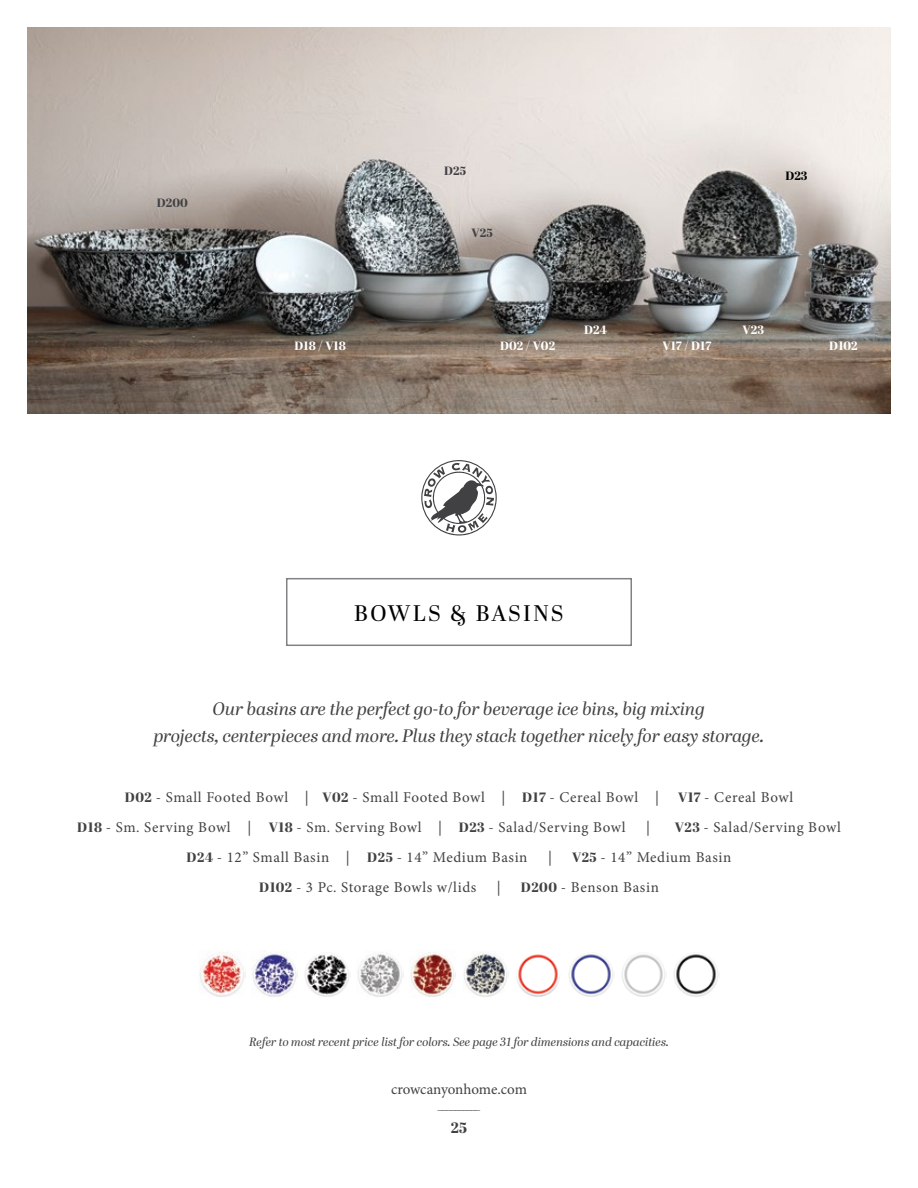
<style>
.page{position:relative;width:918px;height:1188px;background:#fff}
.page>*{position:absolute;margin:0;border:0;box-sizing:border-box;transform-origin:0 0}
.t1{font:22.5px "Abril Display";letter-spacing:.09em;color:#000}
.t2{font:italic 18px/27px "Abril Display";color:#414042;text-align:center}
.t3{font:15px "Minion Pro";letter-spacing:.04em;color:#414042}
.t4{font:15px "Minion Pro";letter-spacing:-.01em;color:#414042}
.t5{font:15px "Minion Pro";color:#808285}
.t6{font:800 15px "Abril Display";color:#414042}
.t7{font:italic 12px "Abril Display";color:#414042}
.t8{font:800 12px "Abril Display";letter-spacing:.01em;color:#fff}
.t9{font:800 12px "Abril Display";letter-spacing:.01em;color:#414042}
.t10{font:800 12px "Abril Display";color:#000}
.s1{font-family:"Abril Display";font-weight:800;font-size:13.5px}
</style>
<div class="page">
<svg style="left:421px;top:460px;width:76px;height:76px"></svg>
<div style="left:286px;top:578px;width:346px;height:68px;border:2px solid #808285"></div>
<img style="left:674px;top:954px;width:44px;height:43px">
<img style="left:305px;top:955px;width:44px;height:42px">
<img style="left:569px;top:954px;width:44px;height:43px">
<img style="left:251px;top:951px;width:47px;height:46px">
<img style="left:410px;top:952px;width:46px;height:45px">
<img style="left:622px;top:954px;width:43px;height:43px">
<img style="left:357px;top:952px;width:46px;height:45px">
<img style="left:463px;top:951px;width:46px;height:46px">
<img style="left:516px;top:954px;width:44px;height:43px">
<img style="left:199px;top:950px;width:46px;height:47px">
<img style="left:27px;top:27px;width:864px;height:387px">
<p class="t9" style="left:157px;top:194px;width:33px">D200</p>
<p class="t9" style="left:444px;top:163px;width:24px">D25</p>
<p class="t9" style="left:472px;top:224px;width:23px">V25</p>
<p class="t10" style="left:785px;top:167px;width:24px">D23</p>
<p class="t9" style="left:692px;top:283px;width:22px">V18</p>
<p class="t8" style="left:584px;top:321px;width:24px">D24</p>
<p class="t8" style="left:743px;top:321px;width:23px">V23</p>
<p class="t8" style="left:295px;top:338px;width:53px">D18 / V18</p>
<p class="t8" style="left:500px;top:338px;width:57px">D02 / V02</p>
<p class="t8" style="left:662px;top:338px;width:50px">V17 / D17</p>
<p class="t8" style="left:829px;top:338px;width:30px">D102</p>
<h1 class="t1" style="left:354px;top:598px;width:211px">BOWLS &amp; BASINS</h1>
<p class="t2" style="left:154px;top:696px;width:612px">Our basins are the perfect go-to for beverage ice bins, big mixing<br>projects, centerpieces and more. Plus they stack together nicely for easy storage.</p>
<p class="t3" style="left:125px;top:787px;width:536px"><span class="s1">D02</span> - Small Footed Bowl | <span class="s1">V02</span> - Small Footed Bowl | <span class="s1">D17</span> - Cereal Bowl |</p>
<p class="t3" style="left:678px;top:787px;width:117px"><span class="s1">V17</span> - Cereal Bowl</p>
<p class="t3" style="left:77px;top:817px;width:550px"><span class="s1">D18</span> - Sm. Serving Bowl | <span class="s1">V18</span> - Sm. Serving Bowl | <span class="s1">D23</span> - Salad/Serving Bowl</p>
<p class="t3" style="left:646px;top:817px;width:5px">|</p>
<p class="t3" style="left:675px;top:817px;width:167px"><span class="s1">V23</span> - Salad/Serving Bowl</p>
<p class="t3" style="left:187px;top:847px;width:342px"><span class="s1">D24</span> - 12” Small Basin | <span class="s1">D25</span> - 14” Medium Basin</p>
<p class="t3" style="left:548px;top:847px;width:5px">|</p>
<p class="t3" style="left:572px;top:847px;width:161px"><span class="s1">V25</span> - 14” Medium Basin</p>
<p class="t3" style="left:259px;top:877px;width:219px"><span class="s1">D102</span> - 3 Pc. Storage Bowls w/lids</p>
<p class="t3" style="left:497px;top:877px;width:5px">|</p>
<p class="t3" style="left:521px;top:877px;width:140px"><span class="s1">D200</span> - Benson Basin</p>
<p class="t7" style="left:249px;top:1033px;width:421px">Refer to most recent price list for colors. See page 31 for dimensions and capacities.</p>
<p class="t4" style="left:391px;top:1079px;width:137px">crowcanyonhome.com</p>
<p class="t5" style="left:437px;top:1099px;width:46px">––––––––––</p>
<p class="t6" style="left:451px;top:1117px;width:18px">25</p>
</div>
